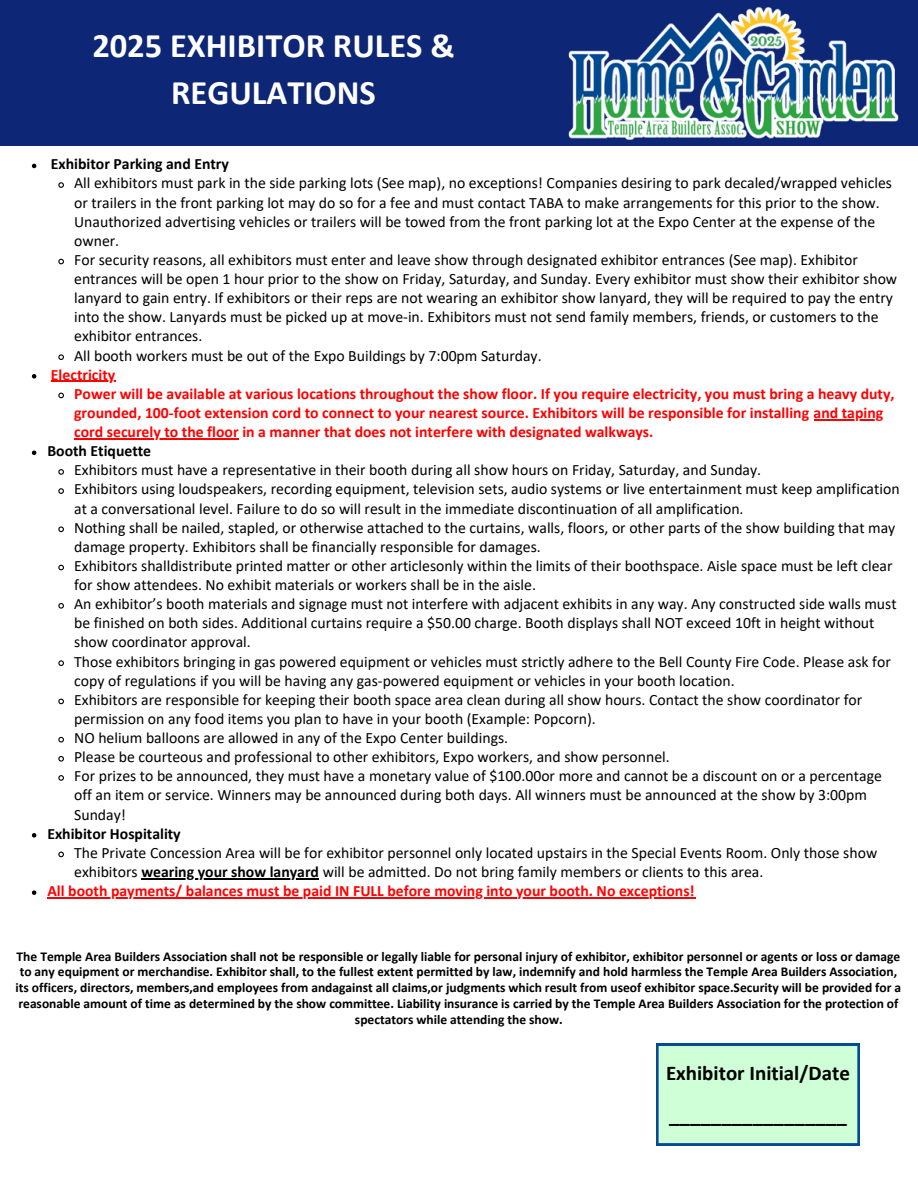
<style>
.page{position:relative;width:918px;height:1188px;background:#fff}
.page>*{position:absolute;margin:0;border:0;box-sizing:border-box;transform-origin:0 0}
.t1{font:700 34.5px/47.2px "Calibri";color:#fff;text-align:center}
.t2{font:700 21px/41.7px "Calibri";color:#000}
.t3{font:15.75px/19.2px "Calibri";color:#000}
.t4{font:700 15.75px/19.2px "Calibri";color:#f00}
.t5{font:700 15.75px "Calibri";color:#000}
.t6{font:700 13.5px/15.8px "Calibri";color:#000;text-align:center}
.s1{font-weight:700}
</style>
<div class="page">
<div style="left:0;top:0;width:918px;height:146px;background:#0d2676"></div>
<img style="left:568px;top:7px;width:331px;height:133px">
<svg style="left:32px;top:164px;width:4px;height:4px"></svg>
<svg style="left:58px;top:182px;width:6px;height:6px"></svg>
<svg style="left:58px;top:258px;width:6px;height:7px"></svg>
<svg style="left:58px;top:354px;width:6px;height:6px"></svg>
<svg style="left:32px;top:374px;width:4px;height:5px"></svg>
<hr style="left:51px;top:381px;width:64px;height:1px;background:#f00">
<svg style="left:58px;top:392px;width:6px;height:7px"></svg>
<hr style="left:814px;top:419px;width:69px;height:1px;background:#f00">
<hr style="left:74px;top:438px;width:165px;height:1px;background:#f00">
<svg style="left:32px;top:451px;width:4px;height:4px"></svg>
<svg style="left:58px;top:469px;width:6px;height:6px"></svg>
<svg style="left:58px;top:488px;width:6px;height:6px"></svg>
<svg style="left:58px;top:526px;width:6px;height:7px"></svg>
<svg style="left:58px;top:564px;width:6px;height:7px"></svg>
<svg style="left:58px;top:603px;width:6px;height:6px"></svg>
<svg style="left:58px;top:660px;width:6px;height:6px"></svg>
<svg style="left:58px;top:698px;width:6px;height:7px"></svg>
<svg style="left:58px;top:736px;width:6px;height:7px"></svg>
<svg style="left:58px;top:756px;width:6px;height:6px"></svg>
<svg style="left:58px;top:775px;width:6px;height:6px"></svg>
<svg style="left:32px;top:833px;width:4px;height:5px"></svg>
<svg style="left:58px;top:851px;width:6px;height:7px"></svg>
<hr style="left:141px;top:878px;width:178px;height:1px;background:#000">
<svg style="left:32px;top:890px;width:4px;height:5px"></svg>
<hr style="left:47px;top:897px;width:649px;height:1px;background:#f00">
<div style="left:656px;top:1044px;width:204px;height:101px;background:#cfffd7"></div>
<p class="t1" style="left:92px;top:25px;width:364px">2025 EXHIBITOR RULES &amp;<br>REGULATIONS</p>
<p class="t5" style="left:51px;top:157px;width:179px">Exhibitor Parking and Entry</p>
<p class="t3" style="left:74px;top:175px;width:819px">All exhibitors must park in the side parking lots (See map), no exceptions! Companies desiring to park decaled/wrapped vehicles or trailers in the front parking lot may do so for a fee and must contact TABA to make arrangements for this prior to the show.<br>Unauthorized advertising vehicles or trailers will be towed from the front parking lot at the Expo Center at the expense of the owner.</p>
<p class="t3" style="left:74px;top:251px;width:825px">For security reasons, all exhibitors must enter and leave show through designated exhibitor entrances (See map). Exhibitor entrances will be open 1 hour prior to the show on Friday, Saturday, and Sunday. Every exhibitor must show their exhibitor show lanyard to gain entry. If exhibitors or their reps are not wearing an exhibitor show lanyard, they will be required to pay the entry into the show. Lanyards must be picked up at move-in. Exhibitors must not send family members, friends, or customers to the exhibitor entrances.</p>
<p class="t3" style="left:74px;top:347px;width:469px">All booth workers must be out of the Expo Buildings by 7:00pm Saturday.</p>
<p class="t4" style="left:74px;top:366px;width:822px;text-indent:-23px">Electricity<br>Power will be available at various locations throughout the show floor. If you require electricity, you must bring a heavy duty,</p>
<p class="t4" style="left:74px;top:404px;width:811px">grounded, 100-foot extension cord to connect to your nearest source. Exhibitors will be responsible for installing and taping</p>
<p class="t4" style="left:74px;top:424px;width:581px">cord securely to the floor in a manner that does not interfere with designated walkways.</p>
<p class="t5" style="left:47px;top:444px;width:105px">Booth Etiquette</p>
<p class="t3" style="left:74px;top:462px;width:689px">Exhibitors must have a representative in their booth during all show hours on Friday, Saturday, and Sunday.</p>
<p class="t3" style="left:74px;top:481px;width:827px">Exhibitors using loudspeakers, recording equipment, television sets, audio systems or live entertainment must keep amplification</p>
<p class="t3" style="left:74px;top:500px;width:823px">at a conversational level. Failure to do so will result in the immediate discontinuation of all amplification.<br>Nothing shall be nailed, stapled, or otherwise attached to the curtains, walls, floors, or other parts of the show building that may</p>
<p class="t3" style="left:74px;top:538px;width:820px">damage property. Exhibitors shall be financially responsible for damages.<br>Exhibitors shalldistribute printed matter or other articlesonly within the limits of their boothspace. Aisle space must be left clear</p>
<p class="t3" style="left:74px;top:577px;width:824px">for show attendees. No exhibit materials or workers shall be in the aisle.<br>An exhibitor’s booth materials and signage must not interfere with adjacent exhibits in any way. Any constructed side walls must</p>
<p class="t3" style="left:74px;top:615px;width:818px">be finished on both sides. Additional curtains require a $50.00 charge. Booth displays shall NOT exceed 10ft in height without show coordinator approval.<br>Those exhibitors bringing in gas powered equipment or vehicles must strictly adhere to the Bell County Fire Code. Please ask for</p>
<p class="t3" style="left:74px;top:672px;width:790px">copy of regulations if you will be having any gas-powered equipment or vehicles in your booth location.<br>Exhibitors are responsible for keeping their booth space area clean during all show hours. Contact the show coordinator for</p>
<p class="t3" style="left:74px;top:710px;width:523px">permission on any food items you plan to have in your booth (Example: Popcorn).<br>NO helium balloons are allowed in any of the Expo Center buildings.</p>
<p class="t3" style="left:74px;top:749px;width:597px">Please be courteous and professional to other exhibitors, Expo workers, and show personnel.</p>
<p class="t3" style="left:74px;top:768px;width:809px">For prizes to be announced, they must have a monetary value of $100.00or more and cannot be a discount on or a percentage off an item or service. Winners may be announced during both days. All winners must be announced at the show by 3:00pm<br>Sunday!</p>
<p class="t5" style="left:47px;top:827px;width:135px">Exhibitor Hospitality</p>
<p class="t3" style="left:74px;top:844px;width:805px">The Private Concession Area will be for exhibitor personnel only located upstairs in the Special Events Room. Only those show exhibitors <span class="s1">wearing your show lanyard</span> will be admitted. Do not bring family members or clients to this area.</p>
<p class="t4" style="left:47px;top:883px;width:649px">All booth payments/ balances must be paid IN FULL before moving into your booth. No exceptions!</p>
<p class="t6" style="left:16px;top:949px;width:887px">The Temple Area Builders Association shall not be responsible or legally liable for personal injury of exhibitor, exhibitor personnel or agents or loss or damage to any equipment or merchandise. Exhibitor shall, to the fullest extent permitted by law, indemnify and hold harmless the Temple Area Builders Association, its officers, directors, members,and employees from andagainst all claims,or judgments which result from useof exhibitor space.Security will be provided for a reasonable amount of time as determined by the show committee. Liability insurance is carried by the Temple Area Builders Association for the protection of spectators while attending the show.</p>
<h2 class="t2" style="left:666px;top:1054px;width:185px">Exhibitor Initial/Date _________________</h2>
</div>
